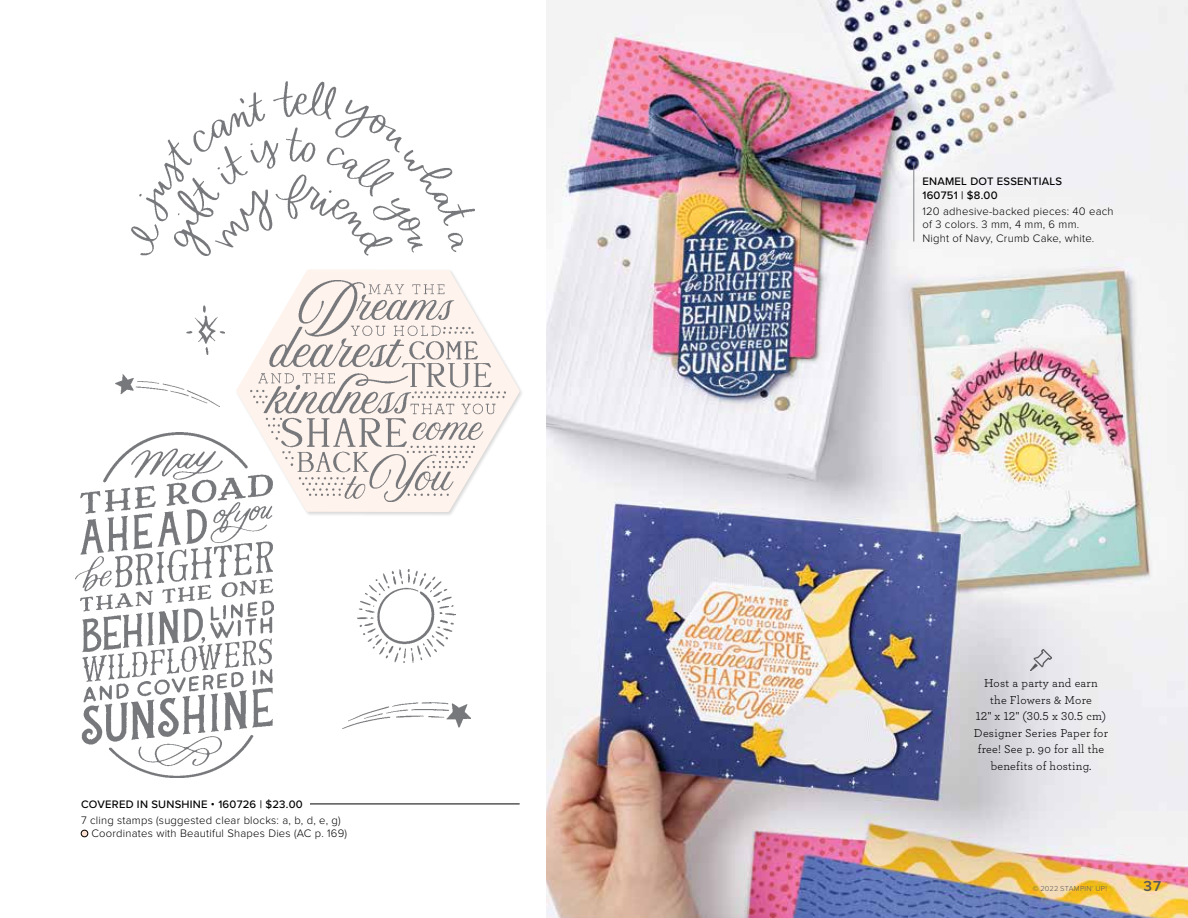
<style>
.page{position:relative;width:1188px;height:918px;background:#fff}
.page>*{position:absolute;margin:0;border:0;box-sizing:border-box;transform-origin:0 0}
.t1{font:600 15px "Proxima Nova";color:#58595b}
.t2{font:12px/16.5px "Archer";letter-spacing:.02em;color:#000;text-align:center}
.t3{font:300 11.25px/13.5px "Proxima Nova";letter-spacing:.02em;color:#000}
.t4{font:500 11.25px/13.5px "Proxima Nova";letter-spacing:.02em;color:#000}
.t5{font:300 7.5px "Proxima Nova";letter-spacing:.03em;color:#58595b}
.s1{font-family:"Proxima Nova T";font-weight:100}
</style>
<div class="page">
<img style="left:547px;top:0;width:641px;height:918px">
<img style="left:75px;top:432px;width:198px;height:346px">
<div style="left:235px;top:269px;width:289px;height:247px;background:#000;opacity:.15"></div>
<svg style="left:236px;top:270px;width:284px;height:242px"></svg>
<img style="left:250px;top:281px;width:256px;height:220px">
<img style="left:132px;top:81px;width:342px;height:175px">
<img style="left:343px;top:702px;width:128px;height:26px">
<img style="left:116px;top:375px;width:103px;height:31px">
<img style="left:187px;top:306px;width:37px;height:48px">
<img style="left:358px;top:570px;width:97px;height:93px">
<hr style="left:92px;top:804px;width:428px;height:1px;background:#000">
<div style="left:81px;top:830px;width:7px;height:7px;background:#fde1d3;border-radius:50%"></div>
<div style="left:81px;top:830px;width:7px;height:7px;border:1px solid #000;border-radius:50%"></div>
<div style="left:81px;top:799px;width:229px;height:9px;background:#fff"></div>
<hr style="left:913px;top:165px;width:1px;height:77px;background:#808285">
<img style="left:1031px;top:649px;width:21px;height:21px">
<p class="t4" style="left:81px;top:797px;width:223px">COVERED IN SUNSHINE • 160726 | $23.00</p>
<p class="t3" style="left:91px;top:812px;width:257px;text-indent:-10px">7 cling stamps (suggested clear blocks: a, b, d, e, g)<br>Coordinates with Beautiful Shapes Dies (AC p. 169)</p>
<p class="t4" style="left:922px;top:175px;width:141px">ENAMEL DOT ESSENTIALS<br>160751 | $8.00</p>
<p class="t3" style="left:922px;top:203px;width:193px">120 adhesive-backed pieces: 40 each of 3 colors. 3 mm, 4 mm, 6 mm.<br>Night of Navy, Crumb Cake, white.</p>
<p class="t2" style="left:974px;top:674px;width:136px">Host a party and earn<br>the Flowers &amp; More<br>12" x 12" (30.5 x 30.5 cm)<br>Designer Series Paper for free! See p. 90 for all the benefits of hosting.</p>
<p class="t5" style="left:1033px;top:883px;width:76px">© 2022 STAMPIN<span class="s1">'</span> UP!</p>
<h1 class="t1" style="left:1144px;top:875px;width:19px">37</h1>
</div>
